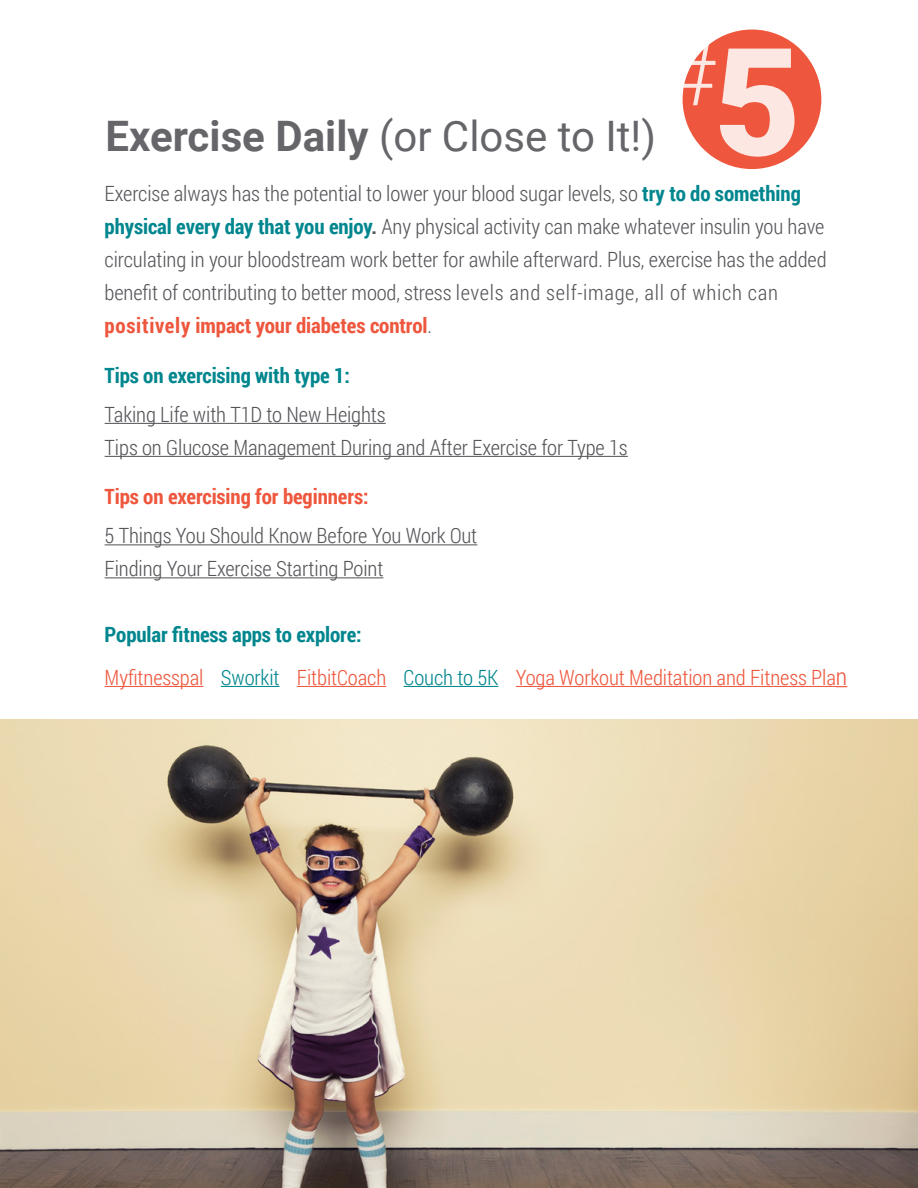
<style>
.page{position:relative;width:918px;height:1188px;background:#fff}
.page>*{position:absolute;margin:0;border:0;box-sizing:border-box;transform-origin:0 0}
.t1{font:900 150px "Roboto";color:#fff}
.t2{font:300 87.45px "Roboto";color:#fff}
.t3{font:42px "Roboto";color:#65656a}
.t4{font:300 21px "Roboto Condensed";letter-spacing:-.005em;color:#55565a}
.t5{font:300 21px "Roboto Condensed";letter-spacing:-.005em;color:#ee573d}
.t6{font:700 21px "Roboto Condensed";letter-spacing:-.005em;color:#ee573d}
.t7{font:700 21px "Roboto Condensed";letter-spacing:-.005em;color:#00868e}
.s1{font-weight:700;color:#00868e}
.s2{font-weight:700}
.s3{font-weight:300;color:#55565a}
.s4{color:#00868d}
.s5{font-size:24px}
</style>
<div class="page">
<div style="left:683px;top:30px;width:138px;height:139px;background:#ee573d;border-radius:50%"></div>
<hr style="left:105px;top:423px;width:281px;height:1px;background:#55565a">
<hr style="left:105px;top:456px;width:523px;height:1px;background:#55565a">
<hr style="left:105px;top:544px;width:372px;height:1px;background:#55565a">
<hr style="left:105px;top:577px;width:278px;height:1px;background:#55565a">
<img style="left:0;top:719px;width:918px;height:469px">
<hr style="left:105px;top:686px;width:99px;height:1px;background:#ee573d">
<hr style="left:221px;top:686px;width:59px;height:1px;background:#00868d">
<hr style="left:297px;top:686px;width:89px;height:1px;background:#ee573d">
<hr style="left:404px;top:686px;width:94px;height:1px;background:#00868d">
<hr style="left:516px;top:686px;width:320px;height:1px;background:#ee573d">
<h2 class="t2" style="left:664px;top:13px;width:52px">#</h2>
<h1 class="t1" style="left:714px;top:-3px;width:88px">5</h1>
<p class="t4" style="left:105px;top:179px;width:698px">Exercise always has the potential to lower your blood sugar levels, so <span class="s1">try to do something</span></p>
<p class="t4" style="left:105px;top:212px;width:721px"><span class="s1">physical every day that you enjoy</span><span class="s2">.</span> Any physical activity can make whatever insulin you have</p>
<p class="t4" style="left:105px;top:245px;width:724px">circulating in your bloodstream work better for awhile afterward. Plus, exercise has the added</p>
<p class="t4" style="left:105px;top:278px;width:675px">benefit of contributing to better mood, stress levels and self-image, all of which can</p>
<p class="t6" style="left:105px;top:311px;width:329px">positively impact your diabetes control<span class="s3">.</span></p>
<p class="t7" style="left:105px;top:361px;width:247px">Tips on exercising with type 1:</p>
<p class="t4" style="left:105px;top:400px;width:283px">Taking Life with T1D to New Heights</p>
<p class="t4" style="left:105px;top:433px;width:525px">Tips on Glucose Management During and After Exercise for Type 1s</p>
<p class="t6" style="left:105px;top:482px;width:265px">Tips on exercising for beginners:</p>
<p class="t4" style="left:105px;top:521px;width:374px">5 Things You Should Know Before You Work Out</p>
<p class="t4" style="left:105px;top:554px;width:280px">Finding Your Exercise Starting Point</p>
<p class="t3" style="left:105px;top:107px;width:552px"><span class="s2">Exercise Daily</span> (or Close to It!)</p>
<p class="t7" style="left:105px;top:620px;width:259px">Popular fitness apps to explore:</p>
<p class="t5" style="left:105px;top:663px;width:744px">Myfitnesspal <span class="s4">Sworkit</span> FitbitCoach <span class="s4">Couch to 5K</span> Yoga Workout Meditation and Fitness Pla<span class="s5">n</span></p>
</div>
